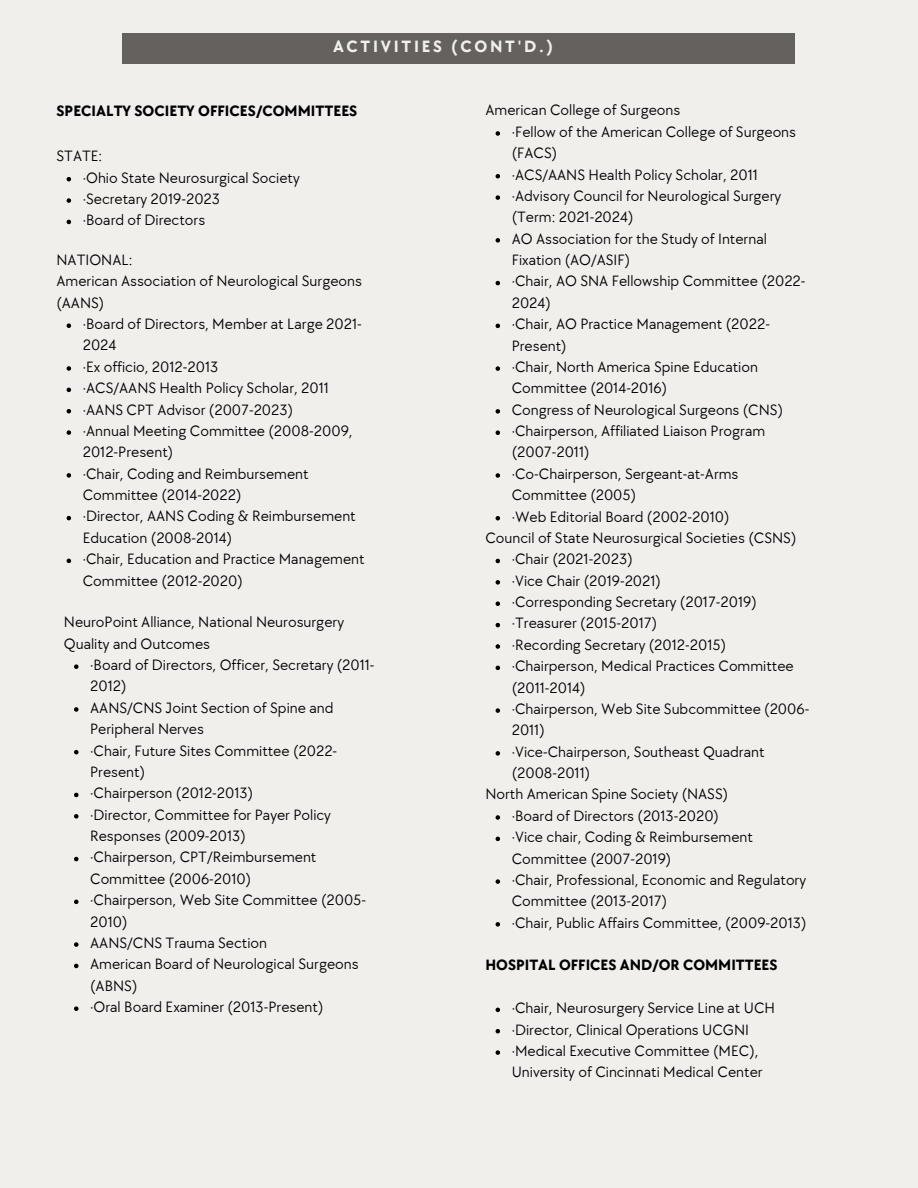
<style>
.page{position:relative;width:918px;height:1188px;background:#f0efec}
.page>*{position:absolute;margin:0;border:0;box-sizing:border-box;transform-origin:0 0}
.t1{font:700 16.95px "TT Chocolates";letter-spacing:.16em;color:#f0efec}
.t2{font:15.45px/21.3px "TT Chocolates";color:#000}
.t3{font:700 15.45px "TT Chocolates";color:#000}
</style>
<div class="page">
<div style="left:122px;top:33px;width:672px;height:31px;background:#65615f"></div>
<svg style="left:67px;top:177px;width:4px;height:4px"></svg>
<svg style="left:67px;top:198px;width:4px;height:5px"></svg>
<svg style="left:67px;top:220px;width:4px;height:4px"></svg>
<svg style="left:496px;top:131px;width:4px;height:5px"></svg>
<svg style="left:496px;top:174px;width:4px;height:4px"></svg>
<svg style="left:496px;top:195px;width:4px;height:5px"></svg>
<svg style="left:496px;top:238px;width:4px;height:5px"></svg>
<svg style="left:496px;top:281px;width:4px;height:4px"></svg>
<svg style="left:496px;top:324px;width:4px;height:4px"></svg>
<svg style="left:496px;top:366px;width:4px;height:5px"></svg>
<svg style="left:496px;top:409px;width:4px;height:5px"></svg>
<svg style="left:496px;top:430px;width:4px;height:5px"></svg>
<svg style="left:496px;top:473px;width:4px;height:5px"></svg>
<svg style="left:496px;top:516px;width:4px;height:4px"></svg>
<svg style="left:496px;top:559px;width:4px;height:4px"></svg>
<svg style="left:496px;top:580px;width:4px;height:5px"></svg>
<svg style="left:496px;top:601px;width:4px;height:5px"></svg>
<svg style="left:496px;top:623px;width:4px;height:4px"></svg>
<svg style="left:496px;top:644px;width:4px;height:5px"></svg>
<svg style="left:496px;top:666px;width:4px;height:4px"></svg>
<svg style="left:496px;top:708px;width:4px;height:5px"></svg>
<svg style="left:496px;top:751px;width:4px;height:5px"></svg>
<svg style="left:496px;top:815px;width:4px;height:5px"></svg>
<svg style="left:496px;top:837px;width:4px;height:4px"></svg>
<svg style="left:496px;top:879px;width:4px;height:5px"></svg>
<svg style="left:496px;top:922px;width:4px;height:5px"></svg>
<svg style="left:496px;top:1008px;width:4px;height:4px"></svg>
<svg style="left:496px;top:1029px;width:4px;height:4px"></svg>
<svg style="left:496px;top:1050px;width:4px;height:5px"></svg>
<svg style="left:67px;top:323px;width:4px;height:5px"></svg>
<svg style="left:67px;top:366px;width:4px;height:5px"></svg>
<svg style="left:67px;top:388px;width:4px;height:4px"></svg>
<svg style="left:67px;top:409px;width:4px;height:4px"></svg>
<svg style="left:67px;top:430px;width:4px;height:5px"></svg>
<svg style="left:67px;top:473px;width:4px;height:5px"></svg>
<svg style="left:67px;top:516px;width:4px;height:4px"></svg>
<svg style="left:67px;top:559px;width:4px;height:4px"></svg>
<svg style="left:74px;top:664px;width:5px;height:5px"></svg>
<svg style="left:74px;top:707px;width:5px;height:5px"></svg>
<svg style="left:74px;top:750px;width:5px;height:4px"></svg>
<svg style="left:74px;top:793px;width:5px;height:4px"></svg>
<svg style="left:74px;top:814px;width:5px;height:5px"></svg>
<svg style="left:74px;top:857px;width:5px;height:4px"></svg>
<svg style="left:74px;top:900px;width:5px;height:4px"></svg>
<svg style="left:74px;top:942px;width:5px;height:5px"></svg>
<svg style="left:74px;top:964px;width:5px;height:4px"></svg>
<svg style="left:74px;top:1006px;width:5px;height:5px"></svg>
<p class="t1" style="left:333px;top:37px;width:221px">ACTIVITIES (CONT'D.)</p>
<p class="t3" style="left:56px;top:102px;width:302px">SPECIALTY SOCIETY OFFICES/COMMITTEES</p>
<p class="t2" style="left:56px;top:146px;width:47px">STATE:</p>
<p class="t2" style="left:83px;top:167px;width:219px">·Ohio State Neurosurgical Society ·Secretary 2019-2023<br>·Board of Directors</p>
<p class="t2" style="left:56px;top:250px;width:307px">NATIONAL:<br>American Association of Neurological Surgeons (AANS)</p>
<p class="t2" style="left:83px;top:314px;width:283px">·Board of Directors, Member at Large 2021-<br>2024<br>·Ex officio, 2012-2013<br>·ACS/AANS Health Policy Scholar, 2011 ·AANS CPT Advisor (2007-2023)<br>·Annual Meeting Committee (2008-2009,<br>2012-Present)<br>·Chair, Coding and Reimbursement<br>Committee (2014-2022)<br>·Director, AANS Coding &amp; Reimbursement<br>Education (2008-2014)<br>·Chair, Education and Practice Management<br>Committee (2012-2020)</p>
<p class="t2" style="left:64px;top:612px;width:282px">NeuroPoint Alliance, National Neurosurgery<br>Quality and Outcomes</p>
<p class="t2" style="left:90px;top:655px;width:286px">·Board of Directors, Officer, Secretary (2011-<br>2012)<br>AANS/CNS Joint Section of Spine and<br>Peripheral Nerves<br>·Chair, Future Sites Committee (2022-<br>Present)<br>·Chairperson (2012-2013)<br>·Director, Committee for Payer Policy<br>Responses (2009-2013)<br>·Chairperson, CPT/Reimbursement<br>Committee (2006-2010)<br>·Chairperson, Web Site Committee (2005-<br>2010)<br>AANS/CNS Trauma Section<br>American Board of Neurological Surgeons (ABNS)<br>·Oral Board Examiner (2013-Present)</p>
<p class="t2" style="left:485px;top:100px;width:196px">American College of Surgeons</p>
<p class="t2" style="left:512px;top:122px;width:295px">·Fellow of the American College of Surgeons (FACS)<br>·ACS/AANS Health Policy Scholar, 2011 ·Advisory Council for Neurological Surgery (Term: 2021-2024)<br>AO Association for the Study of Internal<br>Fixation (AO/ASIF)<br>·Chair, AO SNA Fellowship Committee (2022-<br>2024)<br>·Chair, AO Practice Management (2022-<br>Present)<br>·Chair, North America Spine Education<br>Committee (2014-2016)<br>Congress of Neurological Surgeons (CNS) ·Chairperson, Affiliated Liaison Program (2007-2011)<br>·Co-Chairperson, Sergeant-at-Arms<br>Committee (2005)<br>·Web Editorial Board (2002-2010)</p>
<p class="t2" style="left:512px;top:549px;width:299px">·Chair (2021-2023)<br>·Vice Chair (2019-2021)<br>·Corresponding Secretary (2017-2019) ·Treasurer (2015-2017)<br>·Recording Secretary (2012-2015) ·Chairperson, Medical Practices Committee (2011-2014)<br>·Chairperson, Web Site Subcommittee (2006-<br>2011)<br>·Vice-Chairperson, Southeast Quadrant (2008-2011)</p>
<p class="t2" style="left:512px;top:806px;width:296px">·Board of Directors (2013-2020)<br>·Vice chair, Coding &amp; Reimbursement Committee (2007-2019)<br>·Chair, Professional, Economic and Regulatory Committee (2013-2017)<br>·Chair, Public Affairs Committee, (2009-2013)</p>
<p class="t2" style="left:485px;top:528px;width:313px">Council of State Neurosurgical Societies (CSNS)</p>
<p class="t2" style="left:485px;top:784px;width:244px">North American Spine Society (NASS)</p>
<p class="t3" style="left:485px;top:957px;width:294px">HOSPITAL OFFICES AND/OR COMMITTEES</p>
<p class="t2" style="left:512px;top:998px;width:265px">·Chair, Neurosurgery Service Line at UCH ·Director, Clinical Operations UCGNI ·Medical Executive Committee (MEC), University of Cincinnati Medical Center</p>
</div>
